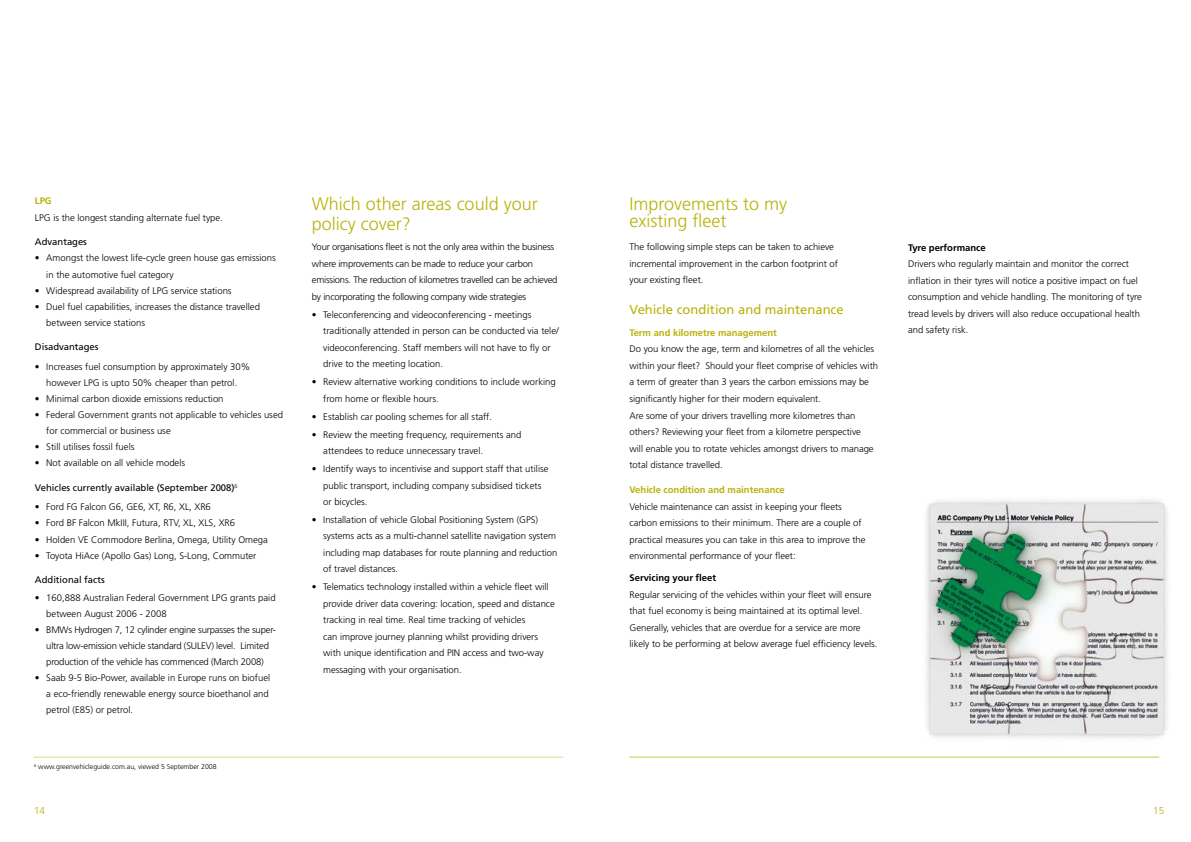
<style>
.page{position:relative;width:1191px;height:842px;background:#fff}
.page>*{position:absolute;margin:0;border:0;box-sizing:border-box;transform-origin:0 0}
.t1{font:300 18px/17px "Frutiger";color:#b8b308}
.t2{font:13px "Frutiger";color:#b8b308}
.t3{font:300 10px "Frutiger";color:#b8b308}
.t4{font:300 9.5px/16.5px "Frutiger";letter-spacing:-.005em;color:#000}
.t5{font:300 9.5px/16.5px "Frutiger";letter-spacing:-.025em;color:#000}
.t6{font:9.5px "Frutiger";letter-spacing:-.005em;color:#000}
.t7{font:700 9.5px "Frutiger";letter-spacing:-.005em;color:#b8b308}
.t8{font:700 9.5px "Frutiger";letter-spacing:-.005em;color:#000}
.t9{font:300 7px "Frutiger";color:#000}
</style>
<div class="page">
<hr style="left:629px;top:757px;width:530px;height:1px;background:#dcd983">
<img style="left:925px;top:500px;width:243px;height:239px">
<hr style="left:34px;top:757px;width:529px;height:1px;background:#dcd983">
<p class="t7" style="left:35px;top:195px;width:18px">LPG</p>
<p class="t4" style="left:35px;top:209px;width:189px">LPG is the longest standing alternate fuel type.</p>
<p class="t6" style="left:35px;top:237px;width:54px">Advantages</p>
<p class="t4" style="left:46px;top:250px;width:231px;line-height:16.1px;text-indent:-11px">• Amongst the lowest life-cycle green house gas emissions in the automotive fuel category</p>
<p class="t4" style="left:35px;top:282px;width:198px">• Widespread availability of LPG service stations</p>
<p class="t4" style="left:46px;top:298px;width:215px;line-height:16.1px;text-indent:-11px">• Duel fuel capabilities, increases the distance travelled between service stations</p>
<p class="t6" style="left:35px;top:341px;width:65px">Disadvantages</p>
<p class="t4" style="left:35px;top:358px;width:217px;line-height:16.1px;text-align:center">• Increases fuel consumption by approximately 30% however LPG is upto 50% cheaper than petrol.</p>
<p class="t4" style="left:35px;top:390px;width:190px">• Minimal carbon dioxide emissions reduction</p>
<p class="t4" style="left:46px;top:407px;width:238px;line-height:16.1px;text-indent:-11px">• Federal Government grants not applicable to vehicles used for commercial or business use</p>
<p class="t4" style="left:35px;top:439px;width:101px">• Still utilises fossil fuels</p>
<p class="t4" style="left:35px;top:455px;width:152px">• Not available on all vehicle models</p>
<p class="t6" style="left:35px;top:482px;width:204px">Vehicles currently available (September 2008)<sup>6</sup></p>
<p class="t4" style="left:35px;top:499px;width:177px">• Ford FG Falcon G6, GE6, XT, R6, XL, XR6</p>
<p class="t4" style="left:35px;top:515px;width:202px">• Ford BF Falcon MkIII, Futura, RTV, XL, XLS, XR6</p>
<p class="t4" style="left:35px;top:531px;width:234px">• Holden VE Commodore Berlina, Omega, Utility Omega</p>
<p class="t4" style="left:35px;top:547px;width:223px">• Toyota HiAce (Apollo Gas) Long, S-Long, Commuter</p>
<p class="t6" style="left:35px;top:574px;width:71px">Additional facts</p>
<p class="t4" style="left:46px;top:589px;width:231px;line-height:16.1px;text-indent:-11px">• 160,888 Australian Federal Government LPG grants paid between August 2006 - 2008</p>
<p class="t4" style="left:35px;top:621px;width:242px;line-height:16.1px;text-align:center">• BMWs Hydrogen 7, 12 cylinder engine surpasses the super&shy;ultra low-emission vehicle standard (SULEV) level. Limited production of the vehicle has commenced (March 2008)</p>
<p class="t4" style="left:46px;top:670px;width:225px;line-height:16.1px;text-indent:-11px">• Saab 9-5 Bio-Power, available in Europe runs on biofuel a eco-friendly renewable energy source bioethanol and petrol (E85) or petrol.</p>
<p class="t9" style="left:34px;top:763px;width:184px"><sup>6</sup> www.greenvehicleguide.com.au, viewed 5 September 2008</p>
<h1 class="t1" style="left:312px;top:194px;width:227px;line-height:20px">Which other areas could your policy cover?</h1>
<p class="t5" style="left:312px;top:239px;width:247px">Your organisations fleet is not the only area within the business where improvements can be made to reduce your carbon emissions. The reduction of kilometres travelled can be achieved by incorporating the following company wide strategies</p>
<p class="t4" style="left:323px;top:306px;width:237px;text-indent:-11px">• Teleconferencing and videoconferencing - meetings traditionally attended in person can be conducted via tele/ videoconferencing. Staff members will not have to fly or drive to the meeting location.</p>
<p class="t4" style="left:323px;top:374px;width:234px;text-indent:-11px">• Review alternative working conditions to include working from home or flexible hours.</p>
<p class="t4" style="left:312px;top:408px;width:182px">• Establish car pooling schemes for all staff.</p>
<p class="t4" style="left:323px;top:426px;width:200px;text-indent:-11px">• Review the meeting frequency, requirements and attendees to reduce unnecessary travel.</p>
<p class="t4" style="left:323px;top:460px;width:227px;text-indent:-11px">• Identify ways to incentivise and support staff that utilise public transport, including company subsidised tickets or bicycles.</p>
<p class="t4" style="left:323px;top:511px;width:236px;text-indent:-11px">• Installation of vehicle Global Positioning System (GPS) systems acts as a multi-channel satellite navigation system including map databases for route planning and reduction of travel distances.</p>
<p class="t4" style="left:323px;top:579px;width:233px;text-indent:-11px">• Telematics technology installed within a vehicle fleet will provide driver data covering: location, speed and distance tracking in real time. Real time tracking of vehicles<br>can improve journey planning whilst providing drivers with unique identification and PIN access and two-way messaging with your organisation.</p>
<h1 class="t1" style="left:629px;top:196px;width:159px">Improvements to my existing fleet</h1>
<p class="t4" style="left:629px;top:239px;width:210px">The following simple steps can be taken to achieve incremental improvement in the carbon footprint of your existing fleet.</p>
<h2 class="t2" style="left:629px;top:302px;width:216px">Vehicle condition and maintenance</h2>
<p class="t7" style="left:629px;top:327px;width:149px">Term and kilometre management</p>
<p class="t4" style="left:629px;top:341px;width:250px">Do you know the age, term and kilometres of all the vehicles within your fleet? Should your fleet comprise of vehicles with a term of greater than 3 years the carbon emissions may be significantly higher for their modern equivalent.<br>Are some of your drivers travelling more kilometres than others? Reviewing your fleet from a kilometre perspective<br>will enable you to rotate vehicles amongst drivers to manage total distance travelled.</p>
<p class="t7" style="left:629px;top:484px;width:157px">Vehicle condition and maintenance</p>
<p class="t4" style="left:629px;top:498px;width:237px">Vehicle maintenance can assist in keeping your fleets carbon emissions to their minimum. There are a couple of practical measures you can take in this area to improve the environmental performance of your fleet:</p>
<p class="t8" style="left:629px;top:572px;width:88px">Servicing your fleet</p>
<p class="t4" style="left:629px;top:586px;width:249px">Regular servicing of the vehicles within your fleet will ensure that fuel economy is being maintained at its optimal level.<br>Generally, vehicles that are overdue for a service are more likely to be performing at below average fuel efficiency levels.</p>
<p class="t8" style="left:908px;top:242px;width:79px">Tyre performance</p>
<p class="t4" style="left:908px;top:256px;width:235px">Drivers who regularly maintain and monitor the correct inflation in their tyres will notice a positive impact on fuel consumption and vehicle handling. The monitoring of tyre tread levels by drivers will also reduce occupational health and safety risk.</p>
<p class="t3" style="left:34px;top:805px;width:13px">14</p>
<p class="t3" style="left:1153px;top:805px;width:13px">15</p>
</div>
